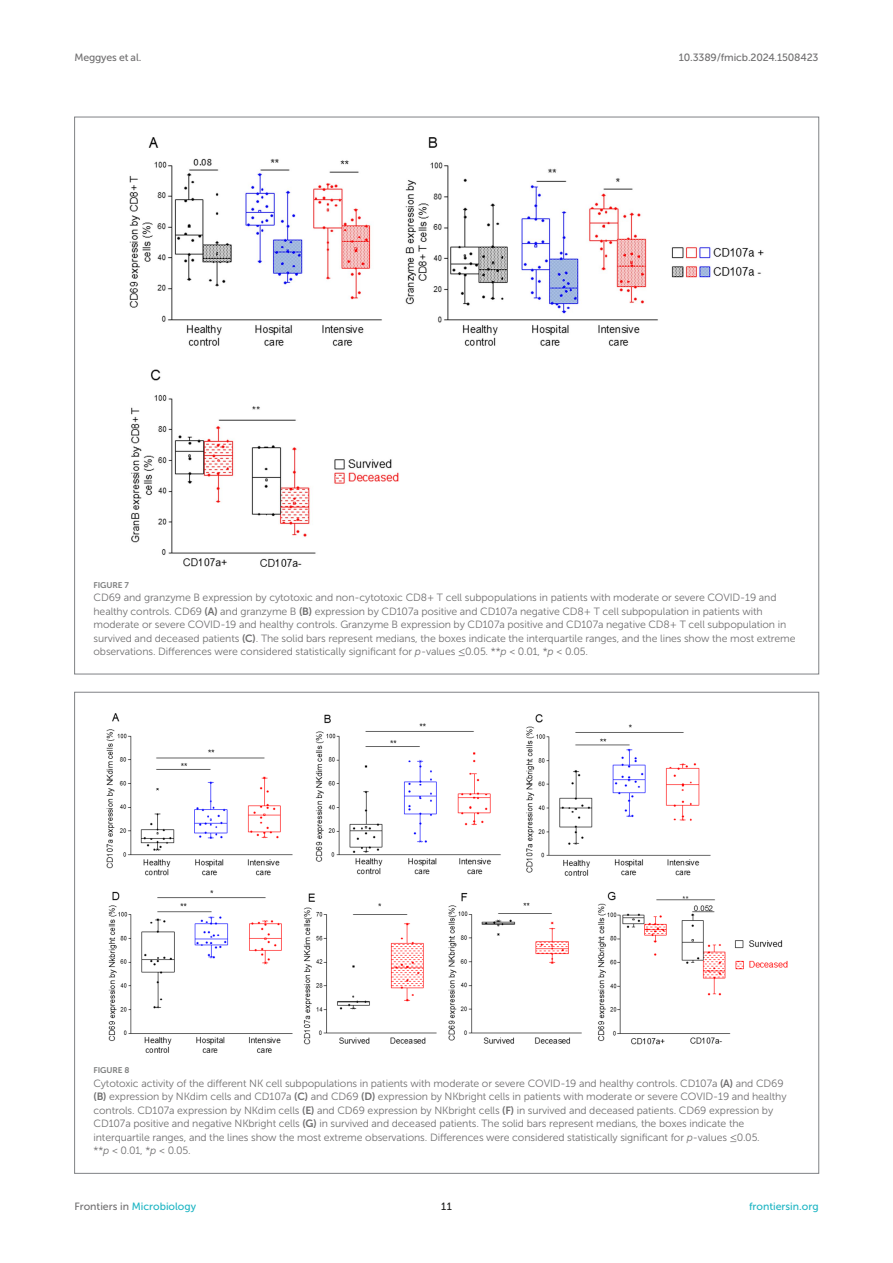
<style>
.page{position:relative;width:893px;height:1263px;background:#fff}
.page>*{position:absolute;margin:0;border:0;box-sizing:border-box;transform-origin:0 0}
.FIG_LEG{font:10.5px/13.5px "Museo Sans 300";letter-spacing:-.01em;color:#706f70}
.t1{font:10.5px "Museo Sans 500";letter-spacing:-.015em;color:#706f70}
.t2{font:10.5px "Museo Sans 500";color:#1db5c3}
.t3{font:10.5px "Museo Sans 500";color:#1b1c1b}
.FIG_HD{font:8.25px "Museo Sans 700";letter-spacing:-.01em;color:#7e7f7f}
.s1{font-family:"Museo Sans 700"}
.s2{font-style:italic}
.s3{font-family:"STIX General"}
.s4{color:#706f70}
</style>
<div class="page">
<img style="left:129px;top:137px;width:635px;height:430px">
<img style="left:106px;top:713px;width:682px;height:340px">
<p class="t1" style="left:74px;top:51px;width:68px">Meggyes et al.</p>
<p class="t1" style="left:679px;top:51px;width:141px">10.3389/fmicb.2024.1508423</p>
<p class="FIG_HD" style="left:94px;top:580px;width:37px">FIGURE 7</p>
<p class="FIG_LEG" style="left:94px;top:591px;width:703px">CD69 and granzyme B expression by cytotoxic and non-cytotoxic CD8+ T cell subpopulations in patients with moderate or severe COVID-19 and healthy controls. CD69 <span class="s1">(A)</span> and granzyme B <span class="s1">(B)</span> expression by CD107a positive and CD107a negative CD8+ T cell subpopulation in patients with moderate or severe COVID-19 and healthy controls. Granzyme B expression by CD107a positive and CD107a negative CD8+ T cell subpopulation in survived and deceased patients <span class="s1">(C)</span>. The solid bars represent medians, the boxes indicate the interquartile ranges, and the lines show the most extreme observations. Differences were considered statistically significant for <span class="s2">p</span>-values <span class="s3">≤</span>0.05. **<span class="s2">p</span> &lt; 0.01, *<span class="s2">p</span> &lt; 0.05.</p>
<p class="FIG_HD" style="left:94px;top:1066px;width:37px">FIGURE 8</p>
<p class="FIG_LEG" style="left:94px;top:1076px;width:694px">Cytotoxic activity of the different NK cell subpopulations in patients with moderate or severe COVID-19 and healthy controls. CD107a <span class="s1">(A)</span> and CD69 <span class="s1">(B)</span> expression by NKdim cells and CD107a <span class="s1">(C)</span> and CD69 <span class="s1">(D)</span> expression by NKbright cells in patients with moderate or severe COVID-19 and healthy controls. CD107a expression by NKdim cells <span class="s1">(E)</span> and CD69 expression by NKbright cells <span class="s1">(F)</span> in survived and deceased patients. CD69 expression by CD107a positive and negative NKbright cells <span class="s1">(G)</span> in survived and deceased patients. The solid bars represent medians, the boxes indicate the interquartile ranges, and the lines show the most extreme observations. Differences were considered statistically significant for <span class="s2">p</span>-values <span class="s3">≤</span>0.05.<br>**<span class="s2">p</span> &lt; 0.01, *<span class="s2">p</span> &lt; 0.05.</p>
<p class="t2" style="left:74px;top:1200px;width:123px"><span class="s4">Frontiers in</span> Microbiology</p>
<p class="t3" style="left:441px;top:1200px;width:12px">11</p>
<p class="t2" style="left:749px;top:1200px;width:71px">frontiersin.org</p>
</div>
